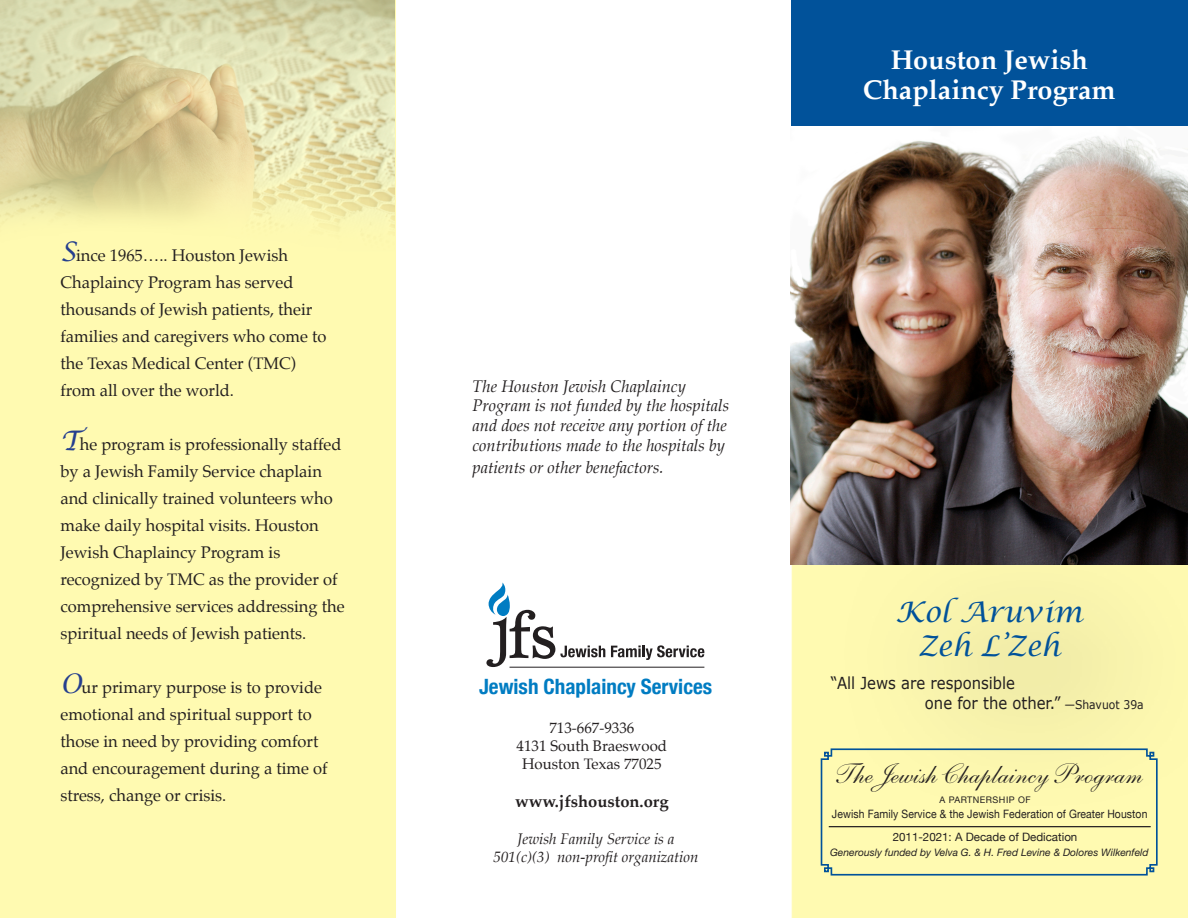
<style>
.page{position:relative;width:1188px;height:918px;background:#fff}
.page>*{position:absolute;margin:0;border:0;box-sizing:border-box;transform-origin:0 0}
.t1{font:28.5px "Shelley Andante Script";color:#231f20}
.t2{font:italic 28.35px "Lucida Calligraphy";color:#01529a}
.t3{font:700 27px "Palatino";color:#fff}
.t4{font:700 condensed 21.15px "Helvetica Neue";color:#007cc2}
.t5{font:16.5px/27px "Palatino";color:#231f20}
.t6{font:italic 16.5px/19.8px "Palatino";color:#231f20}
.t7{font:16.5px "Verdana";color:#231f20;scale:.9 1}
.t8{font:700 16.5px "Palatino";color:#231f20}
.t9{font:italic 15px "Palatino";color:#231f20}
.t10{font:15px "Palatino";color:#231f20}
.t11{font:11.55px "Helvetica Neue";letter-spacing:.01em;color:#231f20;scale:.9 1}
.t12{font:11.55px "Helvetica Neue";letter-spacing:.01em;color:#231f20}
.t13{font:italic 10.35px "Helvetica Neue";color:#231f20}
.t14{font:9.15px "Helvetica Neue";letter-spacing:.05em;color:#231f20}
.s1{font-family:"Lucida Calligraphy";font-style:italic;font-size:27px;color:#253f8e}
.s2{font-size:12px}
</style>
<div class="page">
<div style="left:792px;top:565px;width:396px;height:353px;background:#fffab1"></div>
<div style="left:0;top:0;width:396px;height:918px;background:#fffab1"></div>
<img style="left:791px;top:136px;width:397px;height:429px">
<div style="left:791px;top:0;width:397px;height:126px;background:#01529a"></div>
<img style="left:0;top:0;width:395px;height:407px">
<svg style="left:820px;top:748px;width:338px;height:128px;background:#f1efad"></svg>
<svg style="left:611px;top:645px;width:93px;height:15px"></svg>
<svg style="left:486px;top:582px;width:119px;height:85px"></svg>
<hr style="left:510px;top:667px;width:194px;height:1px;background:#231f20">
<svg style="left:844px;top:530px;width:344px;height:277px;background:#deda9d"></svg>
<p class="t5" style="left:60px;top:242px;width:268px"><span class="s1">S</span>ince 1965….. Houston Jewish<br>Chaplaincy Program has served thousands of Jewish patients, their families and caregivers who come to the Texas Medical Center (TMC)</p>
<p class="t5" style="left:60px;top:377px;width:175px">from all over the world.</p>
<p class="t5" style="left:60px;top:431px;width:286px"><span class="s1">T</span>he program is professionally staffed by a Jewish Family Service chaplain and clinically trained volunteers who make daily hospital visits. Houston Jewish Chaplaincy Program is recognized by TMC as the provider of comprehensive services addressing the spiritual needs of Jewish patients.</p>
<p class="t5" style="left:60px;top:674px;width:269px"><span class="s1">O</span>ur primary purpose is to provide emotional and spiritual support to those in need by providing comfort and encouragement during a time of stress, change or crisis.</p>
<p class="t3" style="left:891px;top:36px;width:199px">Houston Jewish</p>
<p class="t3" style="left:863px;top:66px;width:254px">Chaplaincy Program</p>
<p class="t6" style="left:472px;top:376px;width:258px">The Houston Jewish Chaplaincy Program is not funded by the hospitals and does not receive any portion of the contributions made to the hospitals by</p>
<p class="t6" style="left:472px;top:457px;width:193px">patients or other benefactors.</p>
<p class="t4" style="left:479px;top:673px;width:235px">Jewish Chaplaincy Services</p>
<p class="t10" style="left:549px;top:715px;width:86px">713-667-9336</p>
<p class="t10" style="left:517px;top:733px;width:152px">4131 South Braeswood</p>
<p class="t10" style="left:522px;top:751px;width:141px">Houston Texas 77025</p>
<p class="t8" style="left:515px;top:787px;width:155px">www.jfshouston.org</p>
<p class="t9" style="left:518px;top:827px;width:158px">Jewish Family Service is a</p>
<p class="t9" style="left:494px;top:845px;width:206px">501(c)(3) non-profit organization</p>
<p class="t2" style="left:896px;top:595px;width:188px">Kol Aruvim</p>
<p class="t2" style="left:918px;top:629px;width:143px">Zeh L’Zeh</p>
<p class="t7" style="left:831px;top:672px;width:206px">“All Jews are responsible</p>
<p class="t7" style="left:925px;top:692px;width:245px">one for the other.” <span class="s2">—Shavuot 39a</span></p>
<p class="t1" style="left:832px;top:758px;width:308px">The Jewish Chaplaincy Program</p>
<p class="t14" style="left:940px;top:795px;width:93px">A PARTNERSHIP OF</p>
<p class="t12" style="left:893px;top:830px;width:186px">2011-2021: A Decade of Dedication</p>
<p class="t13" style="left:830px;top:846px;width:320px">Generously funded by Velva G. &amp; H. Fred Levine &amp; Dolores Wilkenfeld</p>
<p class="t11" style="left:832px;top:807px;width:352px">Jewish Family Service &amp; the Jewish Federation of Greater Houston</p>
</div>
